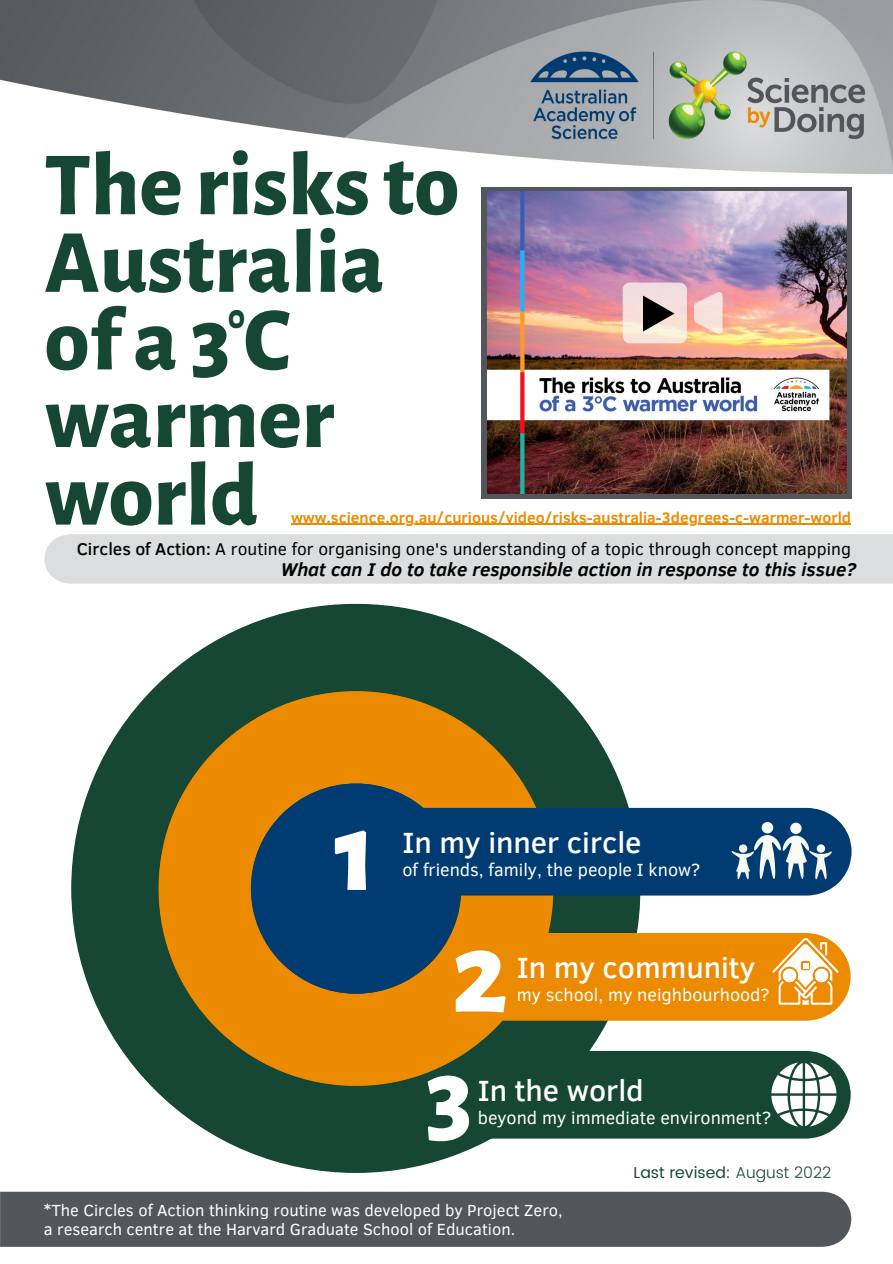
<style>
.page{position:relative;width:893px;height:1264px;background:#fff}
.page>*{position:absolute;margin:0;border:0;box-sizing:border-box;transform-origin:0 0}
.t1{font:800 118.35px "Alegreya Sans";color:#fff}
.t2{font:800 115.2px "Alegreya Sans";color:#fff}
.t3{font:800 107.4px "Alegreya Sans";color:#fff}
.t4{font:800 90.3px/77.6px "Alegreya Sans";color:#154734}
.t5{font:800 33.9px "Alegreya Sans";color:#154734}
.t6{font:500 30px "Clear Sans";color:#fff}
.t7{font:italic 700 18.9px "Clear Sans";color:#000}
.t8{font:18px "Clear Sans";color:#fff}
.t9{font:17.4px "Clear Sans";color:#000}
.t10{font:16.5px/19px "Clear Sans";color:#fff}
.t11{font:15.75px "Poppins";color:#154734}
.t12{font:700 15.45px "Clear Sans";color:#ed8b00}
.s1{font-weight:500}
.s2{font-weight:300}
</style>
<div class="page">
<img style="left:0;top:0;width:892px;height:175px">
<svg style="left:481px;top:187px;width:370px;height:312px;background:#57575c"></svg>
<img style="left:487px;top:192px;width:359px;height:301px">
<svg style="left:694px;top:292px;width:28px;height:42px"></svg>
<svg style="left:622px;top:282px;width:64px;height:61px;background:#d0c0bb"></svg>
<hr style="left:291px;top:524px;width:560px;height:1px;background:#ed8b00">
<div style="left:0;top:1191px;width:851px;height:55px;background:#53565a"></div>
<div style="left:640px;top:1126px;width:198px;height:12px;background:#154734"></div>
<svg style="left:71px;top:604px;width:569px;height:568px;fill:#154734"></svg>
<svg style="left:158px;top:691px;width:395px;height:394px;background:#9f7212"></svg>
<svg style="left:251px;top:783px;width:599px;height:343px;background:#717254"></svg>
<div style="left:44px;top:534px;width:848px;height:49px;background:#dcddde"></div>
<h3 class="t4" style="left:45px;top:148px;width:416px">The risksto<br>Australia ofa3C warmer world</h3>
<h3 class="t5" style="left:228px;top:301px;width:19px">0</h3>
<p class="t12" style="left:291px;top:506px;width:561px">www.science.org.au/curious/video/risks-australia-3degrees-c-warmer-world</p>
<p class="t9" style="left:77px;top:536px;width:775px"><span class="s1">Circles of Action:</span> A routine for organising one's understanding of a topic through concept mapping</p>
<p class="t7" style="left:281px;top:555px;width:576px">What can I do to take responsible action in response to this issue?</p>
<h2 class="t2" style="left:334px;top:797px;width:44px">1</h2>
<h3 class="t6" style="left:402px;top:820px;width:240px">In my inner circle</h3>
<p class="t8" style="left:402px;top:856px;width:299px">of friends, family, the people I know?</p>
<h1 class="t1" style="left:451px;top:916px;width:58px">2</h1>
<h3 class="t6" style="left:516px;top:945px;width:240px">In my community</h3>
<p class="t8" style="left:516px;top:982px;width:254px">my school, my neighbourhood?</p>
<h3 class="t3" style="left:425px;top:1045px;width:49px">3</h3>
<h3 class="t6" style="left:477px;top:1068px;width:167px">In the world</h3>
<p class="t8" style="left:477px;top:1104px;width:295px">beyond my immediate environment?</p>
<p class="t11" style="left:633px;top:1163px;width:199px">Last revised: <span class="s2">August 2022</span></p>
<p class="t10" style="left:44px;top:1199px;width:520px"><span class="s1">*</span>The Circles of Action thinking routine was developed by Project Zero, a research centre at the Harvard Graduate School of Education.</p>
</div>
